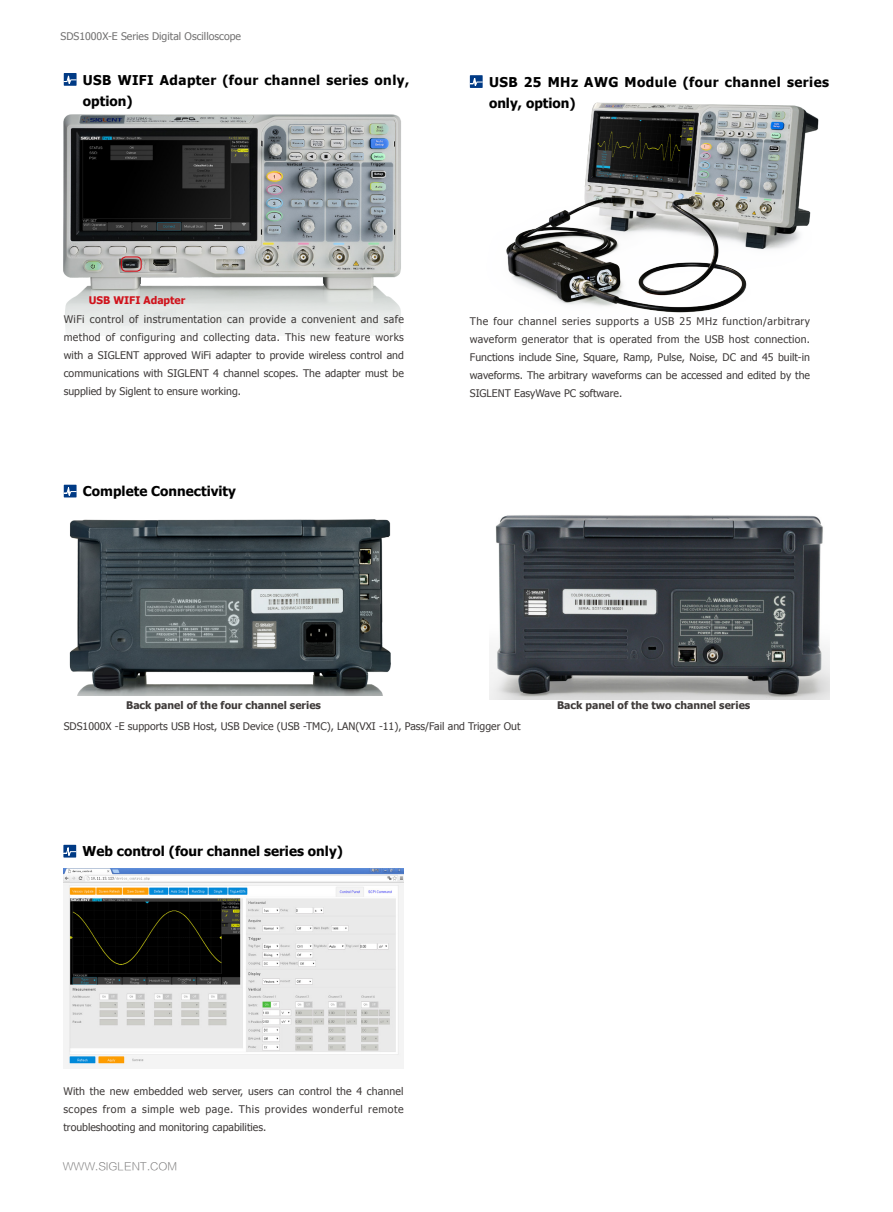
<style>
.page{position:relative;width:893px;height:1212px;background:#fff}
.page>*{position:absolute;margin:0;border:0;box-sizing:border-box;transform-origin:0 0}
.t1{font:700 13.5px "Tahoma";color:#000}
.t2{font:700 13.5px/21px "Tahoma";letter-spacing:.035em;color:#000}
.t3{font:700 13.5px/21px "Tahoma";letter-spacing:.03em;color:#000}
.t4{font:10.5px/18px "Tahoma";color:#3e3a39;text-align:justify}
.t5{font:700 10.5px "Tahoma";color:#3e3a39}
.t6{font:10.5px "Tahoma";color:#727171}
.t7{font:10.5px "FZLTKHK GBK1 0";color:#727171}
.t8{font:700 10.5px "Tahoma";color:#d0121b}
</style>
<div class="page">
<img style="left:63px;top:73px;width:338px;height:263px">
<div style="left:64px;top:485px;width:13px;height:12px;background:#003a85"></div>
<svg style="left:67px;top:487px;width:10px;height:4px"></svg>
<div style="left:64px;top:73px;width:13px;height:13px;background:#003a85"></div>
<svg style="left:64px;top:75px;width:13px;height:11px"></svg>
<div style="left:63px;top:845px;width:13px;height:12px;background:#003a85"></div>
<svg style="left:63px;top:847px;width:13px;height:10px"></svg>
<img style="left:64px;top:491px;width:327px;height:204px">
<img style="left:489px;top:515px;width:340px;height:185px">
<img style="left:63px;top:868px;width:341px;height:200px">
<img style="left:469px;top:75px;width:350px;height:238px">
<div style="left:121px;top:256px;width:21px;height:16px;border:1px solid #d0121b;border-radius:4px"></div>
<p class="t6" style="left:61px;top:29px;width:182px">SDS1000X-E Series Digital Oscilloscope</p>
<p class="t3" style="left:83px;top:68px;width:328px">USB WIFI Adapter (four channel series only, option)</p>
<p class="t2" style="left:489px;top:71px;width:342px">USB 25 MHz AWG Module (four channel series only, option)</p>
<p class="t8" style="left:89px;top:293px;width:98px">USB WIFI Adapter</p>
<p class="t4" style="left:64px;top:310px;width:342px">WiFi control of instrumentation can provide a convenient and safe method of configuring and collecting data. This new feature works with a SIGLENT approved WiFi adapter to provide wireless control and communications with SIGLENT 4 channel scopes. The adapter must be supplied by Siglent to ensure working.</p>
<p class="t4" style="left:470px;top:312px;width:342px">The four channel series supports a USB 25 MHz function/arbitrary waveform generator that is operated from the USB host connection.<br>Functions include Sine, Square, Ramp, Pulse, Noise, DC and 45 built-in waveforms. The arbitrary waveforms can be accessed and edited by the SIGLENT EasyWave PC software.</p>
<p class="t1" style="left:83px;top:482px;width:155px">Complete Connectivity</p>
<p class="t5" style="left:126px;top:698px;width:196px">Back panel of the four channel series</p>
<p class="t5" style="left:557px;top:698px;width:195px">Back panel of the two channel series</p>
<p class="t4" style="left:64px;top:716px;width:458px">SDS1000X -E supports USB Host, USB Device (USB -TMC), LAN(VXI -11), Pass/Fail and Trigger Out</p>
<p class="t1" style="left:83px;top:842px;width:262px">Web control (four channel series only)</p>
<p class="t4" style="left:63px;top:1081px;width:342px">With the new embedded web server, users can control the 4 channel scopes from a simple web page. This provides wonderful remote troubleshooting and monitoring capabilities.</p>
<p class="t7" style="left:63px;top:1160px;width:116px">WWW.SIGLENT.COM</p>
</div>
